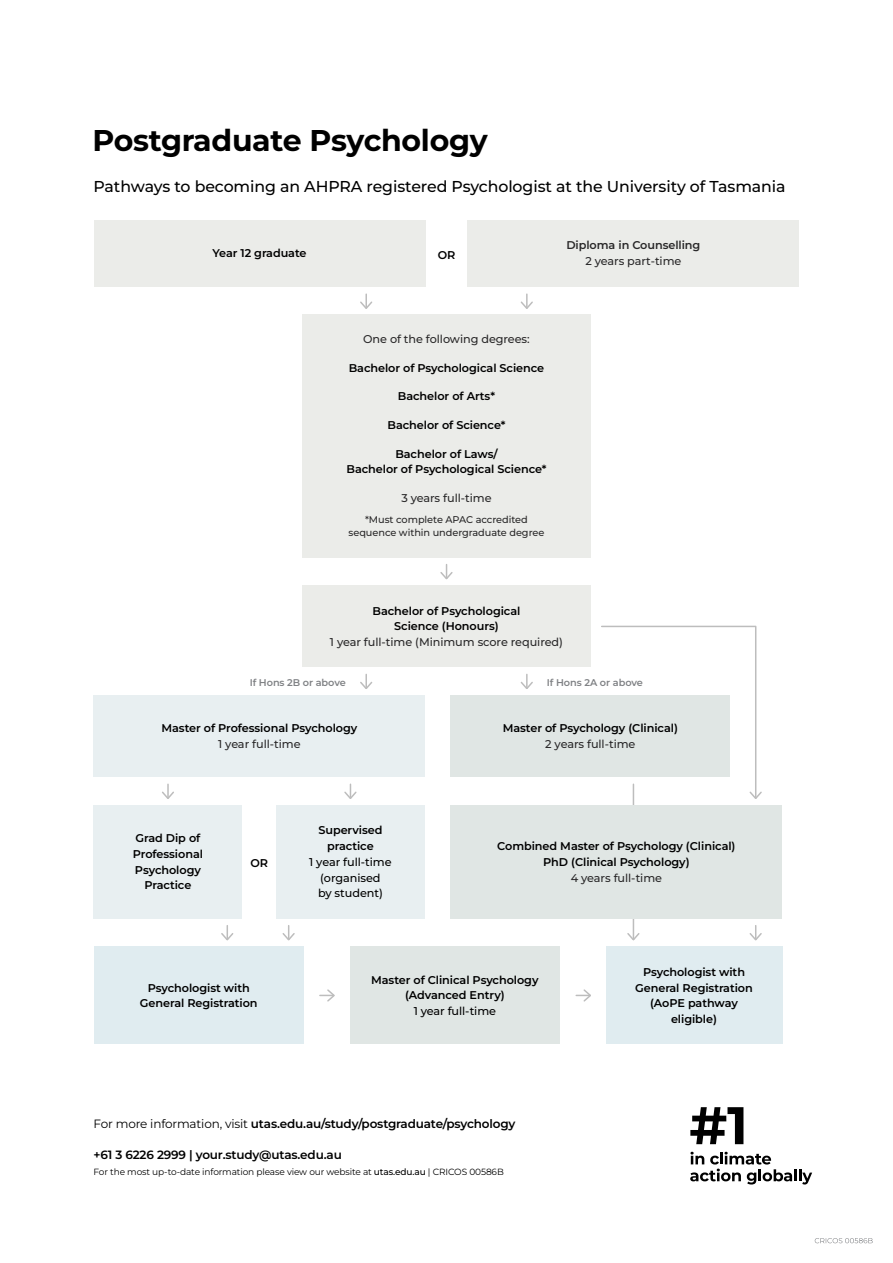
<style>
.page{position:relative;width:893px;height:1263px;background:#fff}
.page>*{position:absolute;margin:0;border:0;box-sizing:border-box;transform-origin:0 0}
.t1{font:700 30px "Montserrat";letter-spacing:-.01em;color:#000}
.t2{font:500 15.75px "Montserrat";letter-spacing:-.005em;color:#000}
.t3{font:600 12px "Montserrat";letter-spacing:-.015em;color:#000}
.t4{font:600 11.25px/15.8px "Montserrat";letter-spacing:-.005em;color:#000;text-align:center}
.t5{font:500 11.25px "Montserrat";letter-spacing:-.005em;color:#292829}
.t6{font:500 11.25px/15.8px "Montserrat";letter-spacing:-.005em;color:#000;text-align:center}
.t7{font:600 11.25px "Montserrat";letter-spacing:-.005em;color:#292829}
.t8{font:500 9.75px/13.5px "Montserrat";letter-spacing:-.005em;color:#292829;text-align:center}
.t9{font:600 9.75px "Montserrat";letter-spacing:-.005em;color:#808285}
.t10{font:9px "Montserrat";letter-spacing:-.015em;color:#000}
.s1{font-weight:400}
.s2{font-weight:500}
</style>
<div class="page">
<svg style="left:360px;top:294px;width:13px;height:15px"></svg>
<svg style="left:360px;top:674px;width:13px;height:15px"></svg>
<svg style="left:344px;top:784px;width:13px;height:15px"></svg>
<svg style="left:162px;top:784px;width:12px;height:15px"></svg>
<svg style="left:221px;top:925px;width:13px;height:16px"></svg>
<svg style="left:282px;top:925px;width:13px;height:16px"></svg>
<svg style="left:440px;top:564px;width:13px;height:16px"></svg>
<svg style="left:520px;top:294px;width:13px;height:15px"></svg>
<svg style="left:520px;top:674px;width:13px;height:15px"></svg>
<svg style="left:320px;top:989px;width:15px;height:13px"></svg>
<svg style="left:576px;top:989px;width:15px;height:13px"></svg>
<svg style="left:749px;top:925px;width:13px;height:16px"></svg>
<svg style="left:601px;top:625px;width:161px;height:175px"></svg>
<hr style="left:633px;top:784px;width:1px;height:155px;background:#bdbdbd">
<svg style="left:627px;top:931px;width:13px;height:10px"></svg>
<div style="left:94px;top:220px;width:331px;height:66px;background:#ebece9"></div>
<div style="left:302px;top:314px;width:289px;height:243px;background:#ebece9"></div>
<div style="left:302px;top:585px;width:289px;height:82px;background:#ebece9"></div>
<div style="left:468px;top:220px;width:331px;height:66px;background:#ebece9"></div>
<div style="left:451px;top:805px;width:331px;height:113px;background:#e0e6e4"></div>
<div style="left:451px;top:695px;width:279px;height:82px;background:#e0e6e4"></div>
<div style="left:94px;top:695px;width:331px;height:82px;background:#e8eff1"></div>
<div style="left:94px;top:805px;width:148px;height:113px;background:#e8eff1"></div>
<div style="left:276px;top:805px;width:149px;height:113px;background:#e8eff1"></div>
<svg style="left:690px;top:1152px;width:122px;height:32px"></svg>
<svg style="left:690px;top:1107px;width:53px;height:37px"></svg>
<svg style="left:815px;top:1238px;width:58px;height:5px"></svg>
<div style="left:606px;top:946px;width:176px;height:98px;background:#e0ecf0"></div>
<div style="left:350px;top:946px;width:210px;height:98px;background:#e0e6e4"></div>
<div style="left:94px;top:946px;width:210px;height:98px;background:#e0ecf0"></div>
<h1 class="t1" style="left:92px;top:120px;width:397px">Postgraduate Psychology</h1>
<h2 class="t2" style="left:94px;top:176px;width:694px">Pathways to becoming an AHPRA registered Psychologist at the University of Tasmania</h2>
<p class="t4" style="left:213px;top:245px;width:96px">Year 12 graduate</p>
<p class="t4" style="left:438px;top:247px;width:19px">OR</p>
<p class="t7" style="left:566px;top:238px;width:136px">Diploma in Counselling</p>
<p class="t5" style="left:585px;top:254px;width:98px">2 years part-time</p>
<p class="t5" style="left:363px;top:332px;width:168px">One of the following degrees:</p>
<p class="t4" style="left:349px;top:360px;width:197px">Bachelor of Psychological Science</p>
<p class="t4" style="left:398px;top:388px;width:99px">Bachelor of Arts*</p>
<p class="t4" style="left:388px;top:417px;width:119px">Bachelor of Science*</p>
<p class="t4" style="left:346px;top:445px;width:201px">Bachelor of Laws/<br>Bachelor of Psychological Science*</p>
<p class="t5" style="left:401px;top:490px;width:92px">3 years full-time</p>
<p class="t8" style="left:349px;top:512px;width:197px">*Must complete APAC accredited sequence within undergraduate degree</p>
<p class="t4" style="left:373px;top:602px;width:149px">Bachelor of Psychological<br>Science (Honours)</p>
<p class="t5" style="left:330px;top:635px;width:235px">1 year full-time (Minimum score required)</p>
<p class="t9" style="left:250px;top:676px;width:98px">If Hons 2B or above</p>
<p class="t9" style="left:547px;top:676px;width:98px">If Hons 2A or above</p>
<p class="t4" style="left:161px;top:720px;width:197px">Master of Professional Psychology</p>
<p class="t5" style="left:218px;top:737px;width:84px">1 year full-time</p>
<p class="t4" style="left:133px;top:830px;width:72px">Grad Dip of<br>Professional<br>Psychology<br>Practice</p>
<p class="t4" style="left:318px;top:822px;width:66px">Supervised practice</p>
<p class="t6" style="left:309px;top:854px;width:84px">1 year full-time (organised<br>by student)</p>
<p class="t4" style="left:251px;top:855px;width:19px">OR</p>
<p class="t4" style="left:503px;top:720px;width:177px">Master of Psychology (Clinical)</p>
<p class="t5" style="left:545px;top:737px;width:92px">2 years full-time</p>
<p class="t4" style="left:497px;top:838px;width:240px">Combined Master of Psychology (Clinical)<br>PhD (Clinical Psychology)</p>
<p class="t5" style="left:571px;top:870px;width:93px">4 years full-time</p>
<p class="t4" style="left:140px;top:979px;width:119px">Psychologist with<br>General Registration</p>
<p class="t4" style="left:371px;top:971px;width:169px">Master of Clinical Psychology (Advanced Entry)</p>
<p class="t6" style="left:414px;top:1003px;width:84px">1 year full-time</p>
<p class="t3" style="left:94px;top:1116px;width:423px"><span class="s1">For more information, visit</span> utas.edu.au/study/postgraduate/psychology</p>
<p class="t10" style="left:94px;top:1165px;width:412px">For the most up-to-date information please view our website at <span class="s2">utas.edu.au</span> | CRICOS 00586B</p>
<p class="t3" style="left:94px;top:1147px;width:250px">+61 3 6226 2999 | your.study@utas.edu.au</p>
<p class="t4" style="left:635px;top:964px;width:119px">Psychologist with<br>General Registration (AoPE pathway eligible)</p>
</div>
